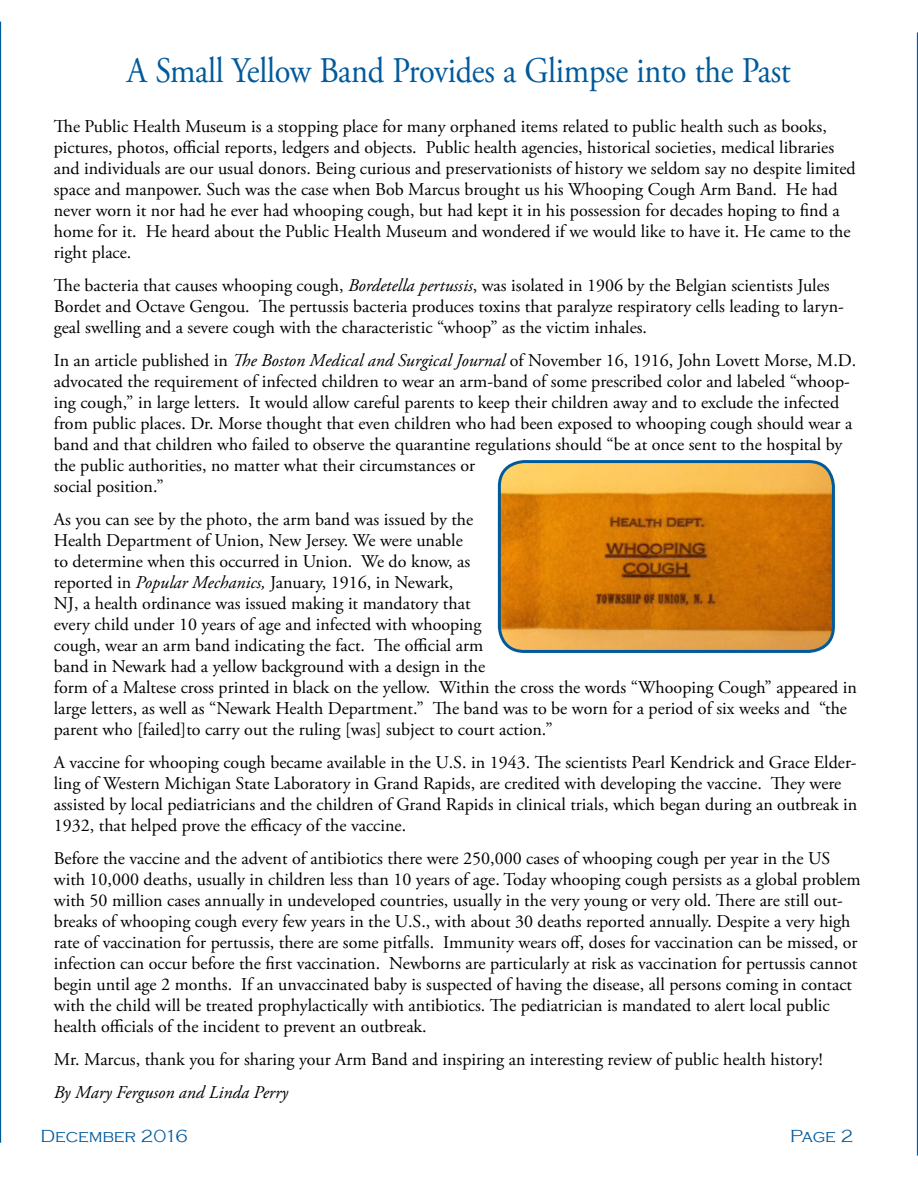
<style>
.page{position:relative;width:918px;height:1188px;background:#fff}
.page>*{position:absolute;margin:0;border:0;box-sizing:border-box;transform-origin:0 0}
.t1{font:36px "Adobe Garamond Pro";letter-spacing:-.01em;color:#005a9c;scale:.9 1}
.t2{font:18px/21px "Adobe Garamond Pro";color:#000}
.t3{font:italic 18px "Adobe Garamond Pro";color:#000}
.t4{font:300 18px "Copperplate Gothic";letter-spacing:-.01em;color:#005a9c}
.s1{font-style:italic}
</style>
<div class="page">
<hr style="left:917px;top:32px;width:1px;height:1124px;background:#005a9c">
<hr style="left:0;top:22px;width:1px;height:1121px;background:#005a9c">
<img style="left:499px;top:462px;width:334px;height:189px">
<div style="left:498px;top:460px;width:337px;height:193px;border:3px solid #005a9c;border-radius:25px"></div>
<h1 class="t1" style="left:127px;top:49px;width:739px">A Small Yellow Band Provides a Glimpse into the Past</h1>
<p class="t2" style="left:54px;top:116px;width:803px">The Public Health Museum is a stopping place for many orphaned items related to public health such as books, pictures, photos, official reports, ledgers and objects. Public health agencies, historical societies, medical libraries and individuals are our usual donors. Being curious and preservationists of history we seldom say no despite limited space and manpower. Such was the case when Bob Marcus brought us his Whooping Cough Arm Band. He had never worn it nor had he ever had whooping cough, but had kept it in his possession for decades hoping to find a home for it. He heard about the Public Health Museum and wondered if we would like to have it. He came to the right place.</p>
<p class="t2" style="left:54px;top:275px;width:792px">The bacteria that causes whooping cough, <span class="s1">Bordetella pertussis</span>, was isolated in 1906 by the Belgian scientists Jules<br>Bordet and Octave Gengou. The pertussis bacteria produces toxins that paralyze respiratory cells leading to laryn&shy;geal swelling and a severe cough with the characteristic “whoop” as the victim inhales.</p>
<p class="t2" style="left:54px;top:350px;width:804px">In an article published in <span class="s1">The Boston Medical and Surgical Journal</span> of November 16, 1916, John Lovett Morse, M.D. advocated the requirement of infected children to wear an arm-band of some prescribed color and labeled “whoop&shy;ing cough,” in large letters. It would allow careful parents to keep their children away and to exclude the infected from public places. Dr. Morse thought that even children who had been exposed to whooping cough should wear a band and that children who failed to observe the quarantine regulations should “be at once sent to the hospital by the public authorities, no matter what their circumstances or<br>social position.”</p>
<p class="t2" style="left:54px;top:509px;width:805px">As you can see by the photo, the arm band was issued by the<br>Health Department of Union, New Jersey. We were unable<br>to determine when this occurred in Union. We do know, as<br>reported in <span class="s1">Popular Mechanics,</span> January, 1916, in Newark,<br>NJ, a health ordinance was issued making it mandatory that<br>every child under 10 years of age and infected with whooping<br>cough, wear an arm band indicating the fact. The official arm<br>band in Newark had a yellow background with a design in the<br>form of a Maltese cross printed in black on the yellow. Within the cross the words “Whooping Cough” appeared in large letters, as well as “Newark Health Department.” The band was to be worn for a period of six weeks and “the parent who [failed]to carry out the ruling [was] subject to court action.”</p>
<p class="t2" style="left:54px;top:752px;width:805px">A vaccine for whooping cough became available in the U.S. in 1943. The scientists Pearl Kendrick and Grace Elder&shy;ling of Western Michigan State Laboratory in Grand Rapids, are credited with developing the vaccine. They were assisted by local pediatricians and the children of Grand Rapids in clinical trials, which began during an outbreak in 1932, that helped prove the efficacy of the vaccine.</p>
<p class="t2" style="left:54px;top:848px;width:808px">Before the vaccine and the advent of antibiotics there were 250,000 cases of whooping cough per year in the US with 10,000 deaths, usually in children less than 10 years of age. Today whooping cough persists as a global problem with 50 million cases annually in undeveloped countries, usually in the very young or very old. There are still out&shy;breaks of whooping cough every few years in the U.S., with about 30 deaths reported annually. Despite a very high rate of vaccination for pertussis, there are some pitfalls. Immunity wears off, doses for vaccination can be missed, or infection can occur before the first vaccination. Newborns are particularly at risk as vaccination for pertussis cannot begin until age 2 months. If an unvaccinated baby is suspected of having the disease, all persons coming in contact with the child will be treated prophylactically with antibiotics. The pediatrician is mandated to alert local public health officials of the incident to prevent an outbreak.</p>
<p class="t2" style="left:54px;top:1049px;width:770px">Mr. Marcus, thank you for sharing your Arm Band and inspiring an interesting review of public health history!</p>
<p class="t3" style="left:54px;top:1082px;width:236px">By Mary Ferguson and Linda Perry</p>
<p class="t4" style="left:40px;top:1127px;width:149px">December 2016</p>
<p class="t4" style="left:790px;top:1127px;width:65px">Page 2</p>
</div>
